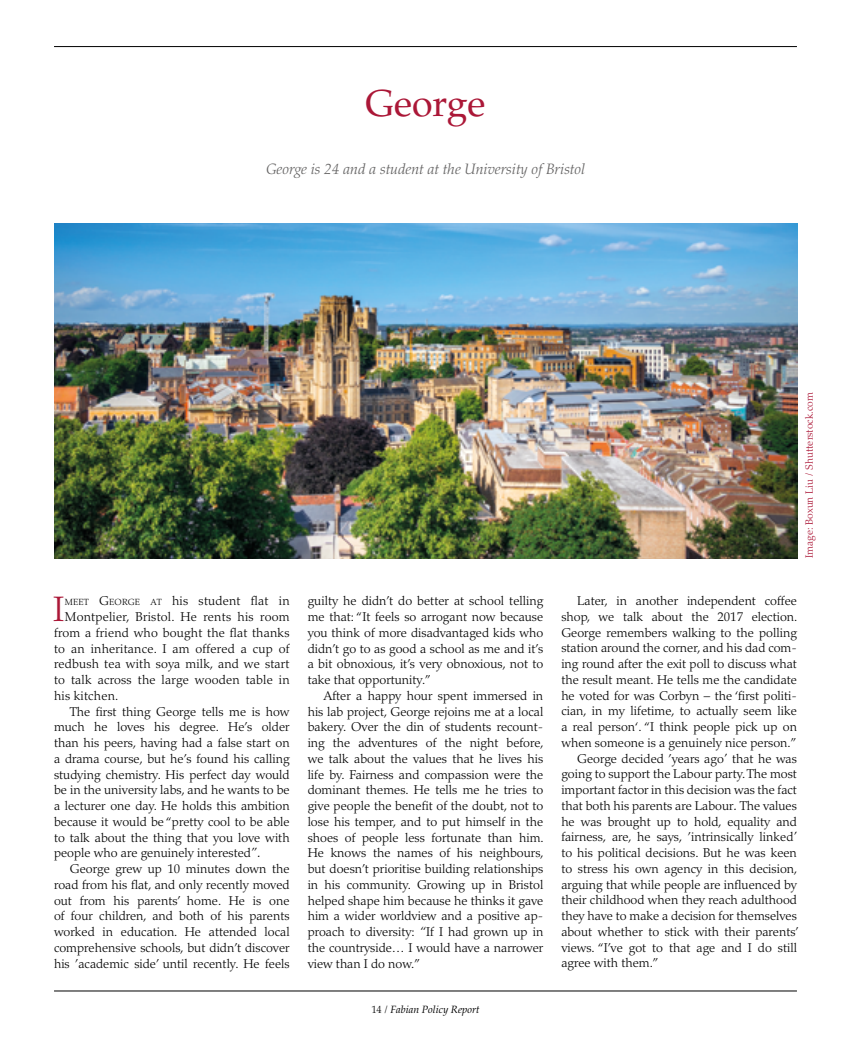
<style>
.page{position:relative;width:851px;height:1042px;background:#fff}
.page>*{position:absolute;margin:0;border:0;box-sizing:border-box;transform-origin:0 0}
.t1{font:37.5px "Palatino LT Std";color:#ab1737}
.t2{font:300 35.25px "Palatino LT Std";color:#ab1737}
.t3{font:italic 300 15px "Palatino LT Std";color:#646363}
.t4{font:300 12.75px/15.8px "Palatino LT Std";color:#000;text-align:justify}
.t5{font:300 10.5px "Palatino LT Std";color:#ab1737}
.t6{font:italic 10.5px "Palatino LT Std";color:#000}
.s1{font-size:8.85px}
.s2{font-style:inherit}
.s3{font-weight:400;font-style:italic}
.s4{font-weight:300;font-style:normal}
</style>
<div class="page">
<hr style="left:54px;top:46px;width:742px;height:1px;background:#000">
<hr style="left:54px;top:990px;width:742px;height:1px;background:#000">
<img style="left:54px;top:224px;width:743px;height:334px">
<h1 class="t1" style="left:365px;top:81px;width:122px">George</h1>
<p class="t3" style="left:266px;top:160px;width:320px">George is 24 and a student at the University of Bristol</p>
<p class="t5" style="left:802px;top:558px;width:168px;rotate:-90deg">Image: Boxun Liu / Shutterstock.com</p>
<h2 class="t2" style="left:53px;top:589px;width:13px">I</h2>
<p class="t4" style="left:65px;top:593px;width:226px"><span class="s1">MEET</span> <span class="s2">G</span><span class="s1">EORGE AT</span> his student flat in</p>
<p class="t4" style="left:65px;top:609px;width:226px">Montpelier, Bristol. He rents his room</p>
<p class="t4" style="left:54px;top:625px;width:237px">from a friend who bought the flat thanks</p>
<p class="t4" style="left:54px;top:641px;width:237px">to an inheritance. I am offered a cup of</p>
<p class="t4" style="left:54px;top:656px;width:237px">redbush tea with soya milk, and we start</p>
<p class="t4" style="left:54px;top:672px;width:237px">to talk across the large wooden table in</p>
<p class="t4" style="left:54px;top:688px;width:66px">his kitchen.</p>
<p class="t4" style="left:70px;top:703px;width:221px">The first thing George tells me is how</p>
<p class="t4" style="left:54px;top:719px;width:237px">much he loves his degree. He’s older</p>
<p class="t4" style="left:54px;top:735px;width:237px">than his peers, having had a false start on</p>
<p class="t4" style="left:54px;top:751px;width:237px">a drama course, but he’s found his calling</p>
<p class="t4" style="left:54px;top:766px;width:237px">studying chemistry. His perfect day would</p>
<p class="t4" style="left:54px;top:782px;width:237px">be in the university labs, and he wants to be</p>
<p class="t4" style="left:54px;top:798px;width:237px">a lecturer one day. He holds this ambition</p>
<p class="t4" style="left:54px;top:814px;width:237px">because it would be “pretty cool to be able</p>
<p class="t4" style="left:54px;top:829px;width:237px">to talk about the thing that you love with</p>
<p class="t4" style="left:54px;top:845px;width:208px">people who are genuinely interested<span class="s3">”.</span></p>
<p class="t4" style="left:70px;top:861px;width:221px">George grew up 10 minutes down the</p>
<p class="t4" style="left:54px;top:877px;width:237px">road from his flat, and only recently moved</p>
<p class="t4" style="left:54px;top:892px;width:237px">out from his parents’ home. He is one</p>
<p class="t4" style="left:54px;top:908px;width:237px">of four children, and both of his parents</p>
<p class="t4" style="left:54px;top:924px;width:237px">worked in education. He attended local</p>
<p class="t4" style="left:54px;top:940px;width:237px">comprehensive schools, but didn’t discover</p>
<p class="t4" style="left:54px;top:955px;width:237px">his ’academic side’ until recently. He feels</p>
<p class="t4" style="left:307px;top:593px;width:237px">guilty he didn’t do better at school telling me that: “It feels so arrogant now because you think of more disadvantaged kids who didn’t go to as good a school as me and it’s a bit obnoxious, it’s very obnoxious, not to take that opportunity.”</p>
<p class="t4" style="left:307px;top:688px;width:237px;text-indent:16px">After a happy hour spent immersed in his lab project, George rejoins me at a local bakery. Over the din of students recount&shy;ing the adventures of the night before, we talk about the values that he lives his life by. Fairness and compassion were the dominant themes. He tells me he tries to give people the benefit of the doubt, not to lose his temper, and to put himself in the shoes of people less fortunate than him.<br>He knows the names of his neighbours, but doesn’t prioritise building relationships in his community. Growing up in Bristol helped shape him because he thinks it gave him a wider worldview and a positive ap&shy;proach to diversity: <span class="s3">“</span>If I had grown up in the countryside… I would have a narrower view than I do now.”</p>
<p class="t6" style="left:371px;top:1004px;width:110px"><span class="s4">14 /</span> Fabian Policy Report</p>
<p class="t4" style="left:577px;top:593px;width:221px">Later, in another independent coffee</p>
<p class="t4" style="left:561px;top:609px;width:237px">shop, we talk about the 2017 election.</p>
<p class="t4" style="left:561px;top:625px;width:237px">George remembers walking to the polling</p>
<p class="t4" style="left:561px;top:640px;width:237px">station around the corner, and his dad com-</p>
<p class="t4" style="left:561px;top:656px;width:237px">ing round after the exit poll to discuss what</p>
<p class="t4" style="left:561px;top:672px;width:237px">the result meant. He tells me the candidate</p>
<p class="t4" style="left:561px;top:688px;width:237px">he voted for was Corbyn <span class="s3">–</span> the ‘first politi-</p>
<p class="t4" style="left:561px;top:703px;width:237px">cian, in my lifetime, to actually seem like</p>
<p class="t4" style="left:561px;top:719px;width:237px">a real person‘. “I think people pick up on</p>
<p class="t4" style="left:561px;top:735px;width:237px">when someone is a genuinely nice person.”</p>
<p class="t4" style="left:577px;top:751px;width:221px">George decided ’years ago<span class="s3">’</span> that he was</p>
<p class="t4" style="left:561px;top:766px;width:237px">going to support the Labour party. The most</p>
<p class="t4" style="left:561px;top:782px;width:237px">important factor in this decision was the fact</p>
<p class="t4" style="left:561px;top:798px;width:237px">that both his parents are Labour<span class="s3">.</span> The values</p>
<p class="t4" style="left:561px;top:814px;width:237px">he was brought up to hold, equality and</p>
<p class="t4" style="left:561px;top:829px;width:237px">fairness<span class="s3">,</span> are, he says, ’intrinsically linked<span class="s3">’</span></p>
<p class="t4" style="left:561px;top:845px;width:237px">to his political decisions. But he was keen</p>
<p class="t4" style="left:561px;top:861px;width:237px">to stress his own agency in this decision,</p>
<p class="t4" style="left:561px;top:877px;width:237px">arguing that while people are influenced by</p>
<p class="t4" style="left:561px;top:892px;width:237px">their childhood when they reach adulthood</p>
<p class="t4" style="left:561px;top:908px;width:237px">they have to make a decision for themselves</p>
<p class="t4" style="left:561px;top:924px;width:239px">about whether to stick with their parents’</p>
<p class="t4" style="left:561px;top:940px;width:237px">views. “I’ve got to that age and I do still</p>
<p class="t4" style="left:561px;top:955px;width:99px">agree with them.”</p>
</div>
